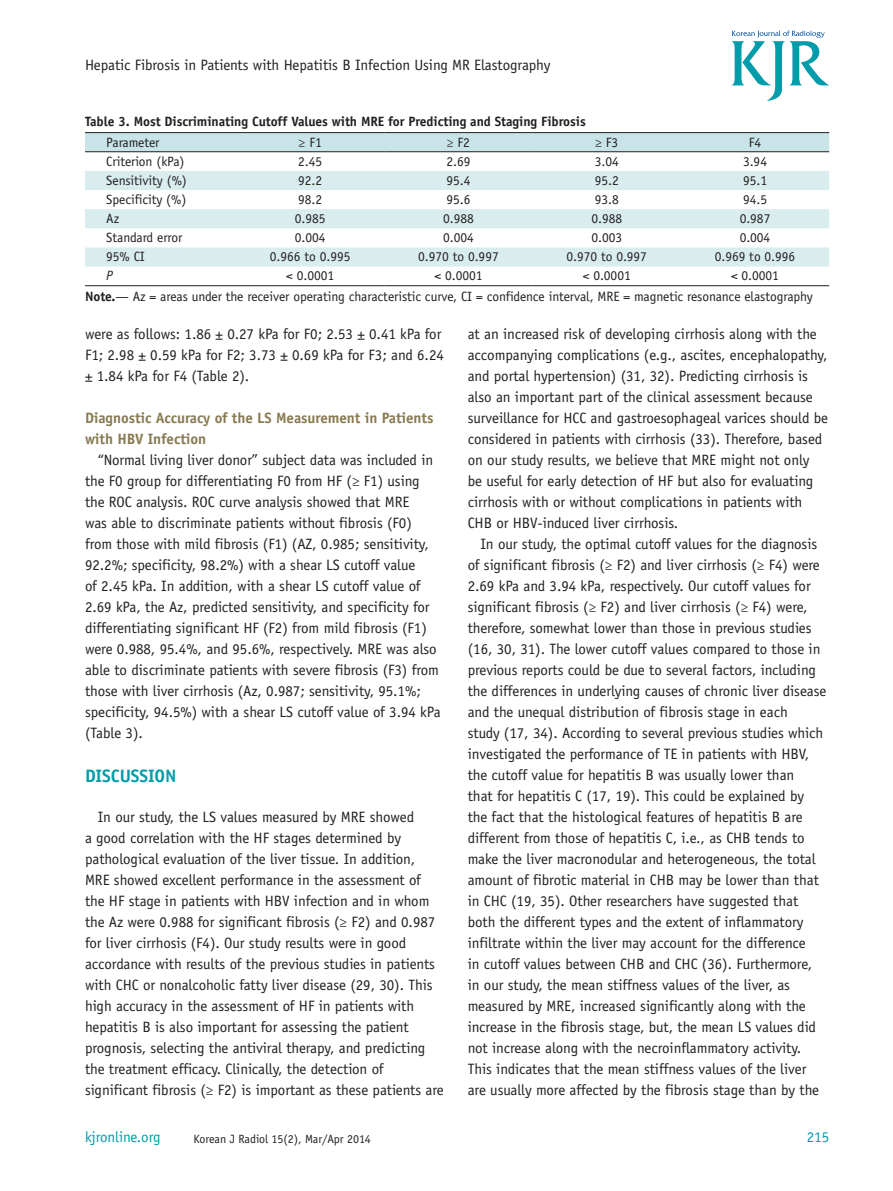
<style>
.page{position:relative;width:893px;height:1191px;background:#fff}
.page>*{position:absolute;margin:0;border:0;box-sizing:border-box;transform-origin:0 0}
.t1{font:700 18px "Officina Sans Std";letter-spacing:-.005em;color:#009caa}
.t2{font:15px/21px "Officina Sans Std";letter-spacing:-.005em;color:#231f20}
.t3{font:700 15px/21px "Officina Sans Std";letter-spacing:-.005em;color:#887a51}
.t4{font:15px "Officina Sans Std";letter-spacing:-.005em;color:#009caa}
.t5{font:13.5px/20.7px "Officina Sans Std";letter-spacing:-.005em;color:#231f20}
.t6{font:700 13.5px "Officina Sans Std";letter-spacing:-.005em;color:#231f20}
.t7{font:italic 13.5px "Officina Sans Std";color:#231f20}
.t8{font:12px "Officina Sans Std";letter-spacing:-.005em;color:#231f20}
.s1{font-weight:700}
</style>
<div class="page">
<svg style="left:732px;top:31px;width:97px;height:70px"></svg>
<div style="left:85px;top:133px;width:744px;height:18px;background:#c9e4e9"></div>
<svg style="left:85px;top:171px;width:744px;height:95px;fill:#d9edef"></svg>
<hr style="left:85px;top:285px;width:151px;height:1px;background:#231f20">
<hr style="left:236px;top:285px;width:148px;height:1px;background:#231f20">
<hr style="left:384px;top:285px;width:149px;height:1px;background:#231f20">
<hr style="left:533px;top:285px;width:148px;height:1px;background:#231f20">
<hr style="left:681px;top:285px;width:148px;height:1px;background:#231f20">
<hr style="left:85px;top:132px;width:151px;height:1px;background:#231f20">
<hr style="left:236px;top:132px;width:148px;height:1px;background:#231f20">
<hr style="left:384px;top:132px;width:149px;height:1px;background:#231f20">
<hr style="left:533px;top:132px;width:148px;height:1px;background:#231f20">
<hr style="left:681px;top:132px;width:148px;height:1px;background:#231f20">
<hr style="left:85px;top:151px;width:151px;height:1px;background:#231f20">
<hr style="left:236px;top:151px;width:148px;height:1px;background:#231f20">
<hr style="left:384px;top:151px;width:149px;height:1px;background:#231f20">
<hr style="left:533px;top:151px;width:148px;height:1px;background:#231f20">
<hr style="left:681px;top:151px;width:148px;height:1px;background:#231f20">
<p class="t2" style="left:85px;top:54px;width:467px">Hepatic Fibrosis in Patients with Hepatitis B Infection Using MR Elastography</p>
<p class="t6" style="left:85px;top:113px;width:502px">Table 3. Most Discriminating Cutoff Values with MRE for Predicting and Staging Fibrosis</p>
<p class="t5" style="left:106px;top:132px;width:55px">Parameter</p>
<p class="t5" style="left:299px;top:132px;width:25px">≥ F1</p>
<p class="t5" style="left:447px;top:132px;width:25px">≥ F2</p>
<p class="t5" style="left:595px;top:132px;width:25px">≥ F3</p>
<p class="t5" style="left:749px;top:132px;width:14px">F4</p>
<p class="t5" style="left:106px;top:151px;width:80px">Criterion (kPa)</p>
<p class="t5" style="left:298px;top:151px;width:26px">2.45</p>
<p class="t5" style="left:446px;top:151px;width:26px">2.69</p>
<p class="t5" style="left:595px;top:151px;width:26px">3.04</p>
<p class="t5" style="left:743px;top:151px;width:26px">3.94</p>
<p class="t5" style="left:106px;top:170px;width:82px">Sensitivity (%)</p>
<p class="t5" style="left:298px;top:170px;width:26px">92.2</p>
<p class="t5" style="left:446px;top:170px;width:26px">95.4</p>
<p class="t5" style="left:595px;top:170px;width:26px">95.2</p>
<p class="t5" style="left:743px;top:170px;width:26px">95.1</p>
<p class="t5" style="left:106px;top:189px;width:82px">Specificity (%)</p>
<p class="t5" style="left:298px;top:189px;width:26px">98.2</p>
<p class="t5" style="left:446px;top:189px;width:26px">95.6</p>
<p class="t5" style="left:595px;top:189px;width:26px">93.8</p>
<p class="t5" style="left:743px;top:189px;width:26px">94.5</p>
<p class="t5" style="left:106px;top:208px;width:14px">Az</p>
<p class="t5" style="left:295px;top:208px;width:32px">0.985</p>
<p class="t5" style="left:443px;top:208px;width:32px">0.988</p>
<p class="t5" style="left:591px;top:208px;width:32px">0.988</p>
<p class="t5" style="left:740px;top:208px;width:32px">0.987</p>
<p class="t5" style="left:106px;top:227px;width:78px">Standard error</p>
<p class="t5" style="left:295px;top:227px;width:32px">0.004</p>
<p class="t5" style="left:443px;top:227px;width:32px">0.004</p>
<p class="t5" style="left:591px;top:227px;width:32px">0.003</p>
<p class="t5" style="left:740px;top:227px;width:32px">0.004</p>
<p class="t5" style="left:106px;top:246px;width:40px">95% CI</p>
<p class="t5" style="left:270px;top:246px;width:82px">0.966 to 0.995</p>
<p class="t5" style="left:418px;top:246px;width:82px">0.970 to 0.997</p>
<p class="t5" style="left:566px;top:246px;width:82px">0.970 to 0.997</p>
<p class="t5" style="left:715px;top:246px;width:82px">0.969 to 0.996</p>
<p class="t7" style="left:106px;top:268px;width:8px">P</p>
<p class="t5" style="left:286px;top:265px;width:50px">&lt; 0.0001</p>
<p class="t5" style="left:434px;top:265px;width:50px">&lt; 0.0001</p>
<p class="t5" style="left:583px;top:265px;width:50px">&lt; 0.0001</p>
<p class="t5" style="left:85px;top:265px;width:729px;text-indent:646px">&lt; 0.0001<br><span class="s1">Note.</span>— Az = areas under the receiver operating characteristic curve, CI = confidence interval, MRE = magnetic resonance elastography</p>
<p class="t2" style="left:85px;top:323px;width:360px">were as follows: 1.86 ± 0.27 kPa for F0; 2.53 ± 0.41 kPa for<br>F1; 2.98 ± 0.59 kPa for F2; 3.73 ± 0.69 kPa for F3; and 6.24 ± 1.84 kPa for F4 (Table 2).</p>
<p class="t3" style="left:85px;top:407px;width:350px">Diagnostic Accuracy of the LS Measurement in Patients with HBV Infection</p>
<p class="t2" style="left:85px;top:449px;width:357px;text-indent:13px">“Normal living liver donor” subject data was included in the F0 group for differentiating F0 from HF (≥ F1) using the ROC analysis. ROC curve analysis showed that MRE<br>was able to discriminate patients without fibrosis (F0) from those with mild fibrosis (F1) (AZ, 0.985; sensitivity, 92.2%; specificity, 98.2%) with a shear LS cutoff value<br>of 2.45 kPa. In addition, with a shear LS cutoff value of 2.69 kPa, the Az, predicted sensitivity, and specificity for differentiating significant HF (F2) from mild fibrosis (F1) were 0.988, 95.4%, and 95.6%, respectively. MRE was also able to discriminate patients with severe fibrosis (F3) from those with liver cirrhosis (Az, 0.987; sensitivity, 95.1%; specificity, 94.5%) with a shear LS cutoff value of 3.94 kPa (Table 3).</p>
<p class="t1" style="left:85px;top:765px;width:93px">DISCUSSION</p>
<p class="t2" style="left:85px;top:806px;width:360px;text-indent:13px">In our study, the LS values measured by MRE showed<br>a good correlation with the HF stages determined by pathological evaluation of the liver tissue. In addition,<br>MRE showed excellent performance in the assessment of the HF stage in patients with HBV infection and in whom the Az were 0.988 for significant fibrosis (≥ F2) and 0.987 for liver cirrhosis (F4). Our study results were in good accordance with results of the previous studies in patients with CHC or nonalcoholic fatty liver disease (29, 30). This high accuracy in the assessment of HF in patients with hepatitis B is also important for assessing the patient prognosis, selecting the antiviral therapy, and predicting the treatment efficacy. Clinically, the detection of significant fibrosis (≥ F2) is important as these patients are</p>
<p class="t4" style="left:85px;top:1128px;width:77px">kjronline.org</p>
<p class="t8" style="left:194px;top:1132px;width:179px">Korean J Radiol 15(2), Mar/Apr 2014</p>
<p class="t2" style="left:468px;top:323px;width:362px">at an increased risk of developing cirrhosis along with the accompanying complications (e.g., ascites, encephalopathy, and portal hypertension) (31, 32). Predicting cirrhosis is also an important part of the clinical assessment because surveillance for HCC and gastroesophageal varices should be considered in patients with cirrhosis (33). Therefore, based on our study results, we believe that MRE might not only<br>be useful for early detection of HF but also for evaluating cirrhosis with or without complications in patients with CHB or HBV-induced liver cirrhosis.</p>
<p class="t2" style="left:468px;top:533px;width:360px;text-indent:13px">In our study, the optimal cutoff values for the diagnosis of significant fibrosis (≥ F2) and liver cirrhosis (≥ F4) were 2.69 kPa and 3.94 kPa, respectively. Our cutoff values for significant fibrosis (≥ F2) and liver cirrhosis (≥ F4) were, therefore, somewhat lower than those in previous studies (16, 30, 31). The lower cutoff values compared to those in previous reports could be due to several factors, including the differences in underlying causes of chronic liver disease and the unequal distribution of fibrosis stage in each<br>study (17, 34). According to several previous studies which investigated the performance of TE in patients with HBV, the cutoff value for hepatitis B was usually lower than<br>that for hepatitis C (17, 19). This could be explained by the fact that the histological features of hepatitis B are different from those of hepatitis C, i.e., as CHB tends to make the liver macronodular and heterogeneous, the total amount of fibrotic material in CHB may be lower than that in CHC (19, 35). Other researchers have suggested that both the different types and the extent of inflammatory infiltrate within the liver may account for the difference<br>in cutoff values between CHB and CHC (36). Furthermore, in our study, the mean stiffness values of the liver, as measured by MRE, increased significantly along with the increase in the fibrosis stage, but, the mean LS values did not increase along with the necroinflammatory activity.<br>This indicates that the mean stiffness values of the liver are usually more affected by the fibrosis stage than by the</p>
<p class="t4" style="left:807px;top:1128px;width:24px">215</p>
</div>
